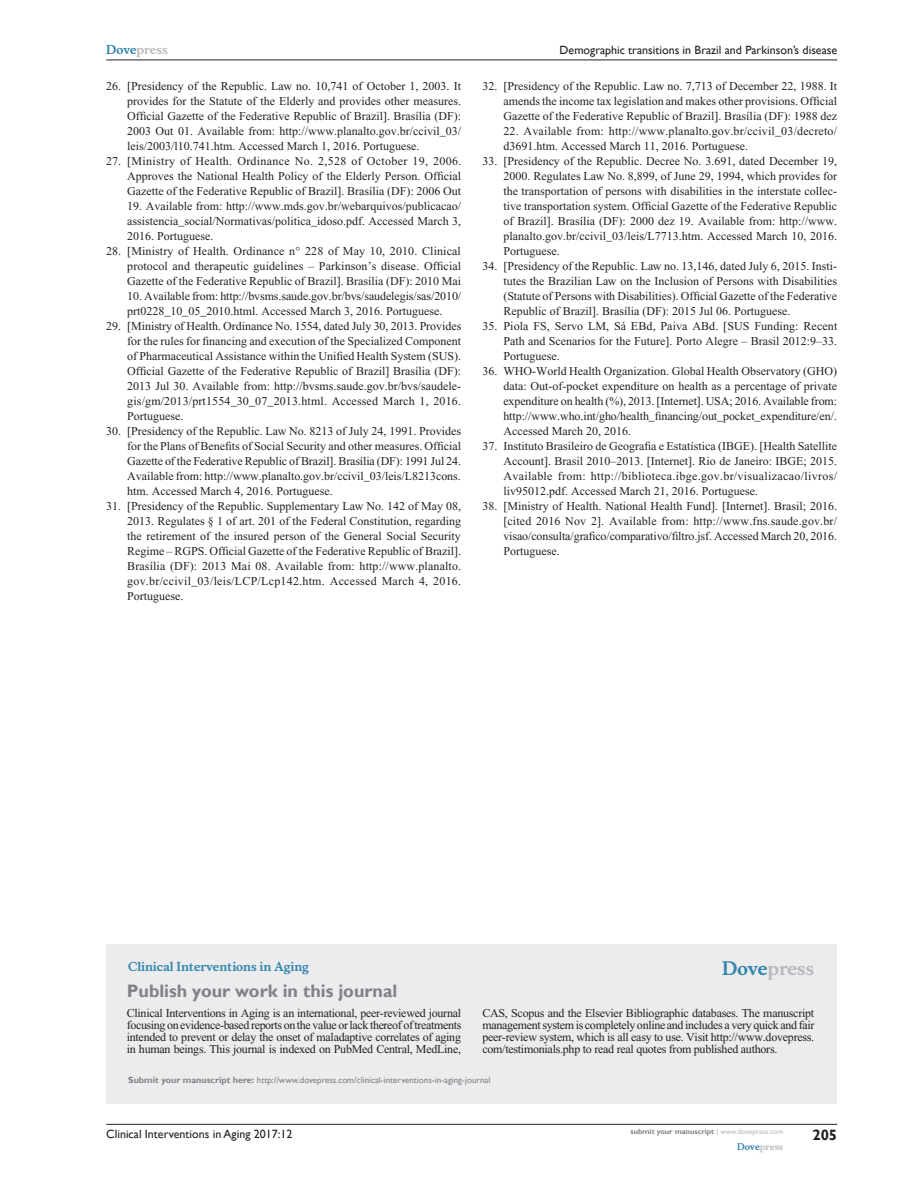
<style>
.page{position:relative;width:918px;height:1188px;background:#fff}
.page>*{position:absolute;margin:0;border:0;box-sizing:border-box;transform-origin:0 0}
.PromBx-H1{font:700 18px "Gill Sans";color:#808285}
.PromBx-Brand{font:700 18px "Musee";color:#b8b9bc}
.t1{font:700 15px "Gill Sans";color:#231f20}
.RefNL2{font:12px/15px "Times New Roman";color:#231f20;text-align:justify}
.PromBx-Tx{font:12px/12px "Times New Roman";letter-spacing:-.02em;color:#231f20;text-align:justify}
.t2{font:12px "Gill Sans";color:#231f20}
.PromBx-JrnlName{font:700 12px "Musee";color:#3485ae}
.t3{font:700 12px "Musee";color:#b8b9bc}
.PromBx-SubmitMssWebA{font:9px "Gill Sans";color:#808285}
.t4{font:700 9px "Musee";color:#b8b9bc}
.t5{font:700 7.5px "Gill Sans";color:#808285}
.s1{color:#3485ae}
.s2{font-weight:700}
.s3{font-weight:400;color:#b8b9bc}
</style>
<div class="page">
<div style="left:106px;top:944px;width:731px;height:159px;background:#ececee"></div>
<hr style="left:106px;top:1124px;width:731px;height:1px;background:#231f20">
<hr style="left:106px;top:60px;width:731px;height:1px;background:#231f20">
<p class="t3" style="left:106px;top:43px;width:63px"><span class="s1">Dove</span>press</p>
<p class="RefNL2" style="left:127px;top:79px;width:335px;text-indent:-21px">26. [Presidency of the Republic. Law no. 10,741 of October 1, 2003. It provides for the Statute of the Elderly and provides other measures.<br>Official Gazette of the Federative Republic of Brazil]. Brasília (DF):<br>2003 Out 01. Available from: http://www.planalto.gov.br/ccivil_03/ leis/2003/l10.741.htm. Accessed March 1, 2016. Portuguese.</p>
<p class="RefNL2" style="left:127px;top:154px;width:336px;text-indent:-21px">27. [Ministry of Health. Ordinance No. 2,528 of October 19, 2006.<br>Approves the National Health Policy of the Elderly Person. Official Gazette of the Federative Republic of Brazil]. Brasília (DF): 2006 Out</p>
<p class="RefNL2" style="left:127px;top:199px;width:335px">19. Available from: http://www.mds.gov.br/webarquivos/publicacao/ assistencia_social/Normativas/politica_idoso.pdf. Accessed March 3, 2016. Portuguese.</p>
<p class="RefNL2" style="left:127px;top:244px;width:335px;text-indent:-21px">28. [Ministry of Health. Ordinance n 228 of May 10, 2010. Clinical protocol and therapeutic guidelines – Parkinson’s disease. Official Gazette of the Federative Republic of Brazil]. Brasília (DF): 2010 Mai</p>
<p class="RefNL2" style="left:127px;top:289px;width:336px">10. Available from: http://bvsms.saude.gov.br/bvs/saudelegis/sas/2010/ prt0228_10_05_2010.html. Accessed March 3, 2016. Portuguese.</p>
<p class="RefNL2" style="left:127px;top:319px;width:336px;text-indent:-21px">29. [Ministry of Health. Ordinance No. 1554, dated July 30, 2013. Provides for the rules for financing and execution of the Specialized Component of Pharmaceutical Assistance within the Unified Health System (SUS).<br>Official Gazette of the Federative Republic of Brazil] Brasília (DF):<br>2013 Jul 30. Available from: http://bvsms.saude.gov.br/bvs/saudele&shy;gis/gm/2013/prt1554_30_07_2013.html. Accessed March 1, 2016.<br>Portuguese.</p>
<p class="RefNL2" style="left:127px;top:424px;width:335px;text-indent:-21px">30. [Presidency of the Republic. Law No. 8213 of July 24, 1991. Provides for the Plans of Benefits of Social Security and other measures. Official Gazette of the Federative Republic of Brazil]. Brasília (DF): 1991 Jul 24.<br>Available from: http://www.planalto.gov.br/ccivil_03/leis/L8213cons. htm. Accessed March 4, 2016. Portuguese.</p>
<p class="RefNL2" style="left:127px;top:499px;width:335px;text-indent:-21px">31. [Presidency of the Republic. Supplementary Law No. 142 of May 08, 2013. Regulates § 1 of art. 201 of the Federal Constitution, regarding the retirement of the insured person of the General Social Security Regime – RGPS. Official Gazette of the Federative Republic of Brazil].<br>Brasília (DF): 2013 Mai 08. Available from: http://www.planalto. gov.br/ccivil_03/leis/LCP/Lcp142.htm. Accessed March 4, 2016.<br>Portuguese.</p>
<p class="t2" style="left:560px;top:43px;width:279px">Demographic transitions in Brazil and Parkinson’s disease</p>
<p class="RefNL2" style="left:503px;top:79px;width:335px;text-indent:-21px">32. [Presidency of the Republic. Law no. 7,713 of December 22, 1988. It amends the income tax legislation and makes other provisions. Official Gazette of the Federative Republic of Brazil]. Brasília (DF): 1988 dez</p>
<p class="RefNL2" style="left:503px;top:124px;width:335px">22. Available from: http://www.planalto.gov.br/ccivil_03/decreto/ d3691.htm. Accessed March 11, 2016. Portuguese.</p>
<p class="RefNL2" style="left:503px;top:154px;width:335px;text-indent:-21px">33. [Presidency of the Republic. Decree No. 3.691, dated December 19, 2000. Regulates Law No. 8,899, of June 29, 1994, which provides for the transportation of persons with disabilities in the interstate collec&shy;tive transportation system. Official Gazette of the Federative Republic of Brazil]. Brasília (DF): 2000 dez 19. Available from: http://www. planalto.gov.br/ccivil_03/leis/L7713.htm. Accessed March 10, 2016.<br>Portuguese.</p>
<p class="RefNL2" style="left:503px;top:259px;width:335px;text-indent:-21px">34. [Presidency of the Republic. Law no. 13,146, dated July 6, 2015. Insti&shy;tutes the Brazilian Law on the Inclusion of Persons with Disabilities (Statute of Persons with Disabilities). Official Gazette of the Federative Republic of Brazil]. Brasília (DF): 2015 Jul 06. Portuguese.</p>
<p class="RefNL2" style="left:503px;top:319px;width:336px;text-indent:-21px">35. Piola FS, Servo LM, Sá EBd, Paiva ABd. [SUS Funding: Recent Path and Scenarios for the Future]. Porto Alegre – Brasil 2012:9–33.<br>Portuguese.</p>
<p class="RefNL2" style="left:503px;top:364px;width:335px;text-indent:-21px">36. WHO-World Health Organization. Global Health Observatory (GHO) data: Out-of-pocket expenditure on health as a percentage of private expenditure on health (%), 2013. [Internet]. USA; 2016. Available from: http://www.who.int/gho/health_financing/out_pocket_expenditure/en/.<br>Accessed March 20, 2016.</p>
<p class="RefNL2" style="left:503px;top:439px;width:335px;text-indent:-21px">37. Instituto Brasileiro de Geografia e Estatística (IBGE). [Health Satellite Account]. Brasil 2010–2013. [Internet]. Rio de Janeiro: IBGE; 2015.<br>Available from: http://biblioteca.ibge.gov.br/visualizacao/livros/ liv95012.pdf. Accessed March 21, 2016. Portuguese.</p>
<p class="RefNL2" style="left:503px;top:499px;width:335px;text-indent:-21px">38. [Ministry of Health. National Health Fund]. [Internet]. Brasil; 2016. [cited 2016 Nov 2]. Available from: http://www.fns.saude.gov.br/ visao/consulta/grafico/comparativo/filtro.jsf. Accessed March 20, 2016.<br>Portuguese.</p>
<p class="PromBx-JrnlName" style="left:128px;top:959px;width:182px">Clinical Interventions in Aging</p>
<p class="PromBx-H1" style="left:127px;top:980px;width:272px">Publish your work in this journal</p>
<p class="PromBx-Brand" style="left:722px;top:958px;width:94px"><span class="s1">Dove</span>press</p>
<p class="PromBx-Tx" style="left:127px;top:1007px;width:336px">Clinical Interventions in Aging is an international, peer-reviewed journal focusing on evidence-based reports on the value or lack thereof of treatments intended to prevent or delay the onset of maladaptive correlates of aging in human beings. This journal is indexed on PubMed Central, MedLine,</p>
<p class="PromBx-Tx" style="left:482px;top:1007px;width:333px">CAS, Scopus and the Elsevier Bibliographic databases. The manuscript management system is completely online and includes a very quick and fair peer-review system, which is all easy to use. Visit http://www.dovepress. com/testimonials.php to read real quotes from published authors.</p>
<p class="PromBx-SubmitMssWebA" style="left:128px;top:1075px;width:364px"><span class="s2">Submit your manuscript here:</span> http://www.dovepress.com/clinical-interventions-in-aging-journal</p>
<p class="t2" style="left:106px;top:1127px;width:188px">Clinical Interventions in Aging 2017:12</p>
<p class="t5" style="left:631px;top:1127px;width:154px">submit your manuscript <span class="s3">| www.dovepress.com</span></p>
<p class="t4" style="left:737px;top:1141px;width:48px"><span class="s1">Dove</span>press</p>
<p class="t1" style="left:812px;top:1126px;width:26px">205</p>
</div>
